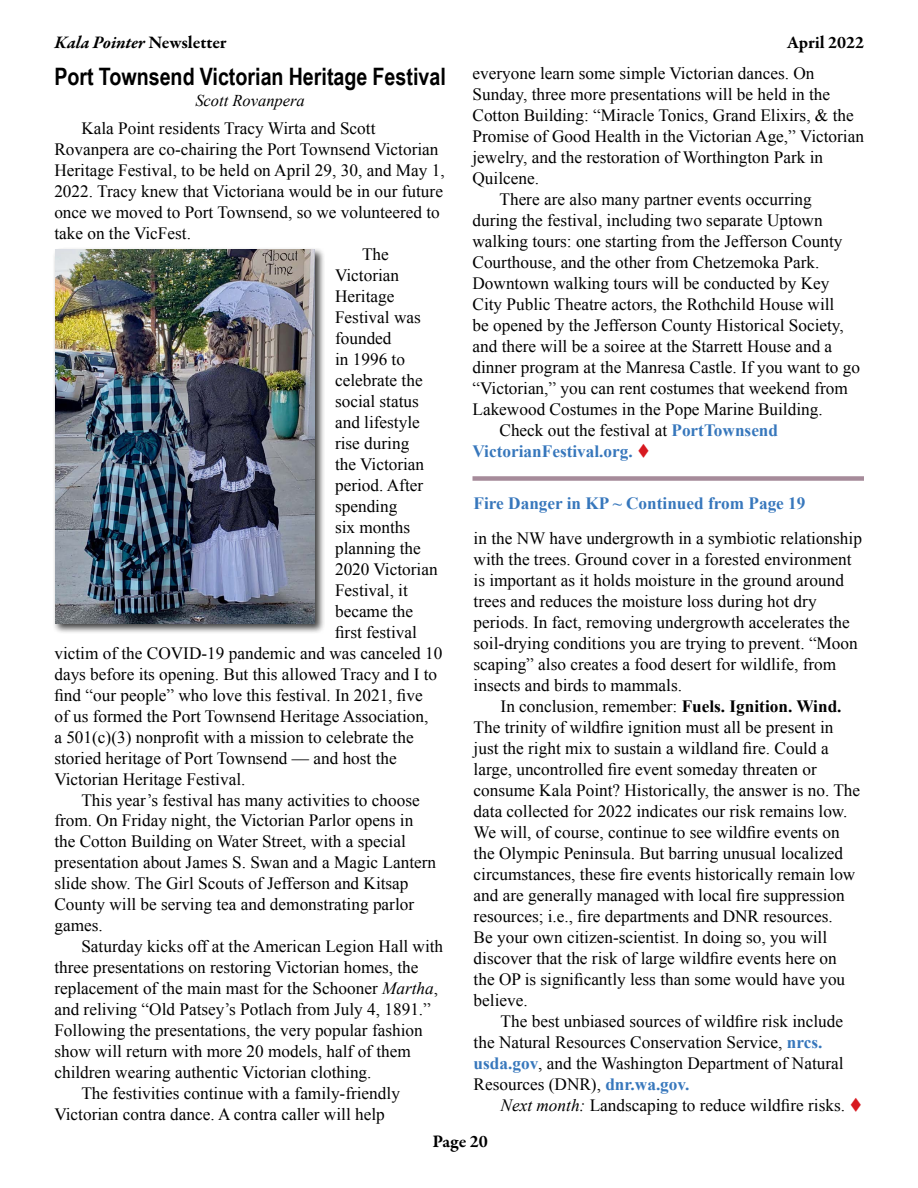
<style>
.page{position:relative;width:918px;height:1188px;background:#fff}
.page>*{position:absolute;margin:0;border:0;box-sizing:border-box;transform-origin:0 0}
.t1{font:700 24px "Arial Narrow";color:#000}
.t2{font:italic 700 18px "Garamond Premr Pro";color:#000}
.t3{font:700 18px "Garamond Premr Pro";color:#000}
.t4{font:17.25px/21px "Times New Roman";color:#000}
.t5{font:700 17.25px "Times New Roman";color:#3777bc}
.t6{font:italic 16.5px "Times New Roman";color:#000}
.s1{font-style:normal}
.s2{font-style:italic}
.s3{font-weight:700;color:#3777bc}
.s4{color:#d71920}
.s5{font-weight:700}
</style>
<div class="page">
<div style="left:52px;top:247px;width:273px;height:388px;background:#000;opacity:.75"></div>
<img style="left:55px;top:250px;width:260px;height:374px">
<div style="left:472px;top:476px;width:392px;height:5px;background:#a68b9a"></div>
<p class="t2" style="left:54px;top:31px;width:174px">Kala Pointer <span class="s1">Newsletter</span></p>
<p class="t3" style="left:787px;top:31px;width:79px">April 2022</p>
<h1 class="t1" style="left:54px;top:58px;width:393px">Port Townsend Victorian Heritage Festival</h1>
<p class="t6" style="left:195px;top:89px;width:111px">Scott Rovanpera</p>
<p class="t4" style="left:81px;top:117px;width:296px">Kala Point residents Tracy Wirta and Scott</p>
<p class="t4" style="left:54px;top:138px;width:386px">Rovanpera are co-chairing the Port Townsend Victorian</p>
<p class="t4" style="left:54px;top:159px;width:392px">Heritage Festival, to be held on April 29, 30, and May 1,</p>
<p class="t4" style="left:54px;top:180px;width:390px">2022. Tracy knew that Victoriana would be in our future</p>
<p class="t4" style="left:54px;top:201px;width:387px">once we moved to Port Townsend, so we volunteered to</p>
<p class="t4" style="left:54px;top:222px;width:138px">take on the VicFest.</p>
<p class="t4" style="left:362px;top:243px;width:28px">The</p>
<p class="t4" style="left:335px;top:264px;width:66px">Victorian</p>
<p class="t4" style="left:335px;top:285px;width:61px">Heritage</p>
<p class="t4" style="left:335px;top:306px;width:87px">Festival was</p>
<p class="t4" style="left:335px;top:327px;width:58px">founded</p>
<p class="t4" style="left:335px;top:348px;width:71px">in 1996 to</p>
<p class="t4" style="left:335px;top:369px;width:89px">celebrate the</p>
<p class="t4" style="left:335px;top:390px;width:85px">social status</p>
<p class="t4" style="left:335px;top:411px;width:86px">and lifestyle</p>
<p class="t4" style="left:335px;top:432px;width:76px">rise during</p>
<p class="t4" style="left:335px;top:453px;width:91px">the Victorian</p>
<p class="t4" style="left:335px;top:474px;width:90px">period. After</p>
<p class="t4" style="left:335px;top:495px;width:64px">spending</p>
<p class="t4" style="left:335px;top:516px;width:77px">six months</p>
<p class="t4" style="left:335px;top:537px;width:87px">planning the</p>
<p class="t4" style="left:335px;top:558px;width:104px">2020 Victorian</p>
<p class="t4" style="left:335px;top:579px;width:74px">Festival, it</p>
<p class="t4" style="left:335px;top:600px;width:80px">became the</p>
<p class="t4" style="left:335px;top:621px;width:83px">first festival</p>
<p class="t4" style="left:54px;top:642px;width:390px">victim of the COVID-19 pandemic and was canceled 10</p>
<p class="t4" style="left:54px;top:663px;width:384px">days before its opening. But this allowed Tracy and I to</p>
<p class="t4" style="left:54px;top:684px;width:370px">find “our people” who love this festival. In 2021, five</p>
<p class="t4" style="left:54px;top:705px;width:376px">of us formed the Port Townsend Heritage Association,</p>
<p class="t4" style="left:54px;top:726px;width:361px">a 501(c)(3) nonprofit with a mission to celebrate the</p>
<p class="t4" style="left:54px;top:747px;width:344px">storied heritage of Port Townsend — and host the</p>
<p class="t4" style="left:54px;top:768px;width:193px">Victorian Heritage Festival.</p>
<p class="t4" style="left:81px;top:789px;width:340px">This year’s festival has many activities to choose</p>
<p class="t4" style="left:54px;top:810px;width:360px">from. On Friday night, the Victorian Parlor opens in</p>
<p class="t4" style="left:54px;top:831px;width:353px">the Cotton Building on Water Street, with a special</p>
<p class="t4" style="left:54px;top:852px;width:383px">presentation about James S. Swan and a Magic Lantern</p>
<p class="t4" style="left:54px;top:873px;width:356px">slide show. The Girl Scouts of Jefferson and Kitsap</p>
<p class="t4" style="left:54px;top:894px;width:361px">County will be serving tea and demonstrating parlor</p>
<p class="t4" style="left:54px;top:915px;width:50px">games.</p>
<p class="t4" style="left:81px;top:936px;width:363px">Saturday kicks off at the American Legion Hall with</p>
<p class="t4" style="left:54px;top:957px;width:366px">three presentations on restoring Victorian homes, the</p>
<p class="t4" style="left:54px;top:978px;width:385px">replacement of the main mast for the Schooner <span class="s2">Martha</span>,</p>
<p class="t4" style="left:54px;top:999px;width:378px">and reliving “Old Patsey’s Potlach from July 4, 1891.”</p>
<p class="t4" style="left:54px;top:1020px;width:370px">Following the presentations, the very popular fashion</p>
<p class="t4" style="left:54px;top:1041px;width:358px">show will return with more 20 models, half of them</p>
<p class="t4" style="left:54px;top:1062px;width:319px">children wearing authentic Victorian clothing.</p>
<p class="t4" style="left:81px;top:1083px;width:320px">The festivities continue with a family-friendly</p>
<p class="t4" style="left:54px;top:1104px;width:332px">Victorian contra dance. A contra caller will help</p>
<p class="t4" style="left:473px;top:63px;width:344px">everyone learn some simple Victorian dances. On</p>
<p class="t4" style="left:473px;top:84px;width:359px">Sunday, three more presentations will be held in the</p>
<p class="t4" style="left:473px;top:105px;width:383px">Cotton Building: “Miracle Tonics, Grand Elixirs, &amp; the</p>
<p class="t4" style="left:473px;top:126px;width:393px">Promise of Good Health in the Victorian Age,” Victorian</p>
<p class="t4" style="left:473px;top:147px;width:352px">jewelry, and the restoration of Worthington Park in</p>
<p class="t4" style="left:473px;top:168px;width:68px">Quilcene.</p>
<p class="t4" style="left:500px;top:189px;width:314px">There are also many partner events occurring</p>
<p class="t4" style="left:473px;top:210px;width:352px">during the festival, including two separate Uptown</p>
<p class="t4" style="left:473px;top:231px;width:372px">walking tours: one starting from the Jefferson County</p>
<p class="t4" style="left:473px;top:252px;width:348px">Courthouse, and the other from Chetzemoka Park.</p>
<p class="t4" style="left:473px;top:273px;width:358px">Downtown walking tours will be conducted by Key</p>
<p class="t4" style="left:473px;top:294px;width:363px">City Public Theatre actors, the Rothchild House will</p>
<p class="t4" style="left:473px;top:315px;width:373px">be opened by the Jefferson County Historical Society,</p>
<p class="t4" style="left:473px;top:336px;width:361px">and there will be a soiree at the Starrett House and a</p>
<p class="t4" style="left:473px;top:357px;width:389px">dinner program at the Manresa Castle. If you want to go</p>
<p class="t4" style="left:473px;top:378px;width:377px">“Victorian,” you can rent costumes that weekend from</p>
<p class="t4" style="left:473px;top:399px;width:352px">Lakewood Costumes in the Pope Marine Building.</p>
<p class="t4" style="left:500px;top:420px;width:280px">Check out the festival at <span class="s3">PortTownsend</span></p>
<p class="t5" style="left:473px;top:439px;width:179px">VictorianFestival.org. <span class="s4">▼</span></p>
<p class="t5" style="left:474px;top:491px;width:333px">Fire Danger in KP ~ Continued from Page 19</p>
<p class="t4" style="left:474px;top:527px;width:390px">in the NW have undergrowth in a symbiotic relationship with the trees. Ground cover in a forested environment is important as it holds moisture in the ground around trees and reduces the moisture loss during hot dry periods. In fact, removing undergrowth accelerates the soil-drying conditions you are trying to prevent. “Moon scaping” also creates a food desert for wildlife, from insects and birds to mammals.</p>
<p class="t4" style="left:474px;top:695px;width:388px;text-indent:27px">In conclusion, remember: <span class="s5">Fuels. Ignition. Wind.<br></span>The trinity of wildfire ignition must all be present in just the right mix to sustain a wildland fire. Could a large, uncontrolled fire event someday threaten or consume Kala Point? Historically, the answer is no. The data collected for 2022 indicates our risk remains low.<br>We will, of course, continue to see wildfire events on the Olympic Peninsula. But barring unusual localized circumstances, these fire events historically remain low and are generally managed with local fire suppression resources; i.e., fire departments and DNR resources.<br>Be your own citizen-scientist. In doing so, you will discover that the risk of large wildfire events here on the OP is significantly less than some would have you believe.</p>
<p class="t4" style="left:474px;top:1010px;width:372px;text-indent:27px">The best unbiased sources of wildfire risk include the Natural Resources Conservation Service, <span class="s3">nrcs. usda.gov</span>, and the Washington Department of Natural Resources (DNR), <span class="s3">dnr.wa.gov.</span></p>
<p class="t4" style="left:501px;top:1094px;width:363px"><span class="s2">Next month:</span> Landscaping to reduce wildfire risks. <span class="s4">▼</span></p>
<p class="t3" style="left:432px;top:1131px;width:57px">Page 20</p>
</div>
